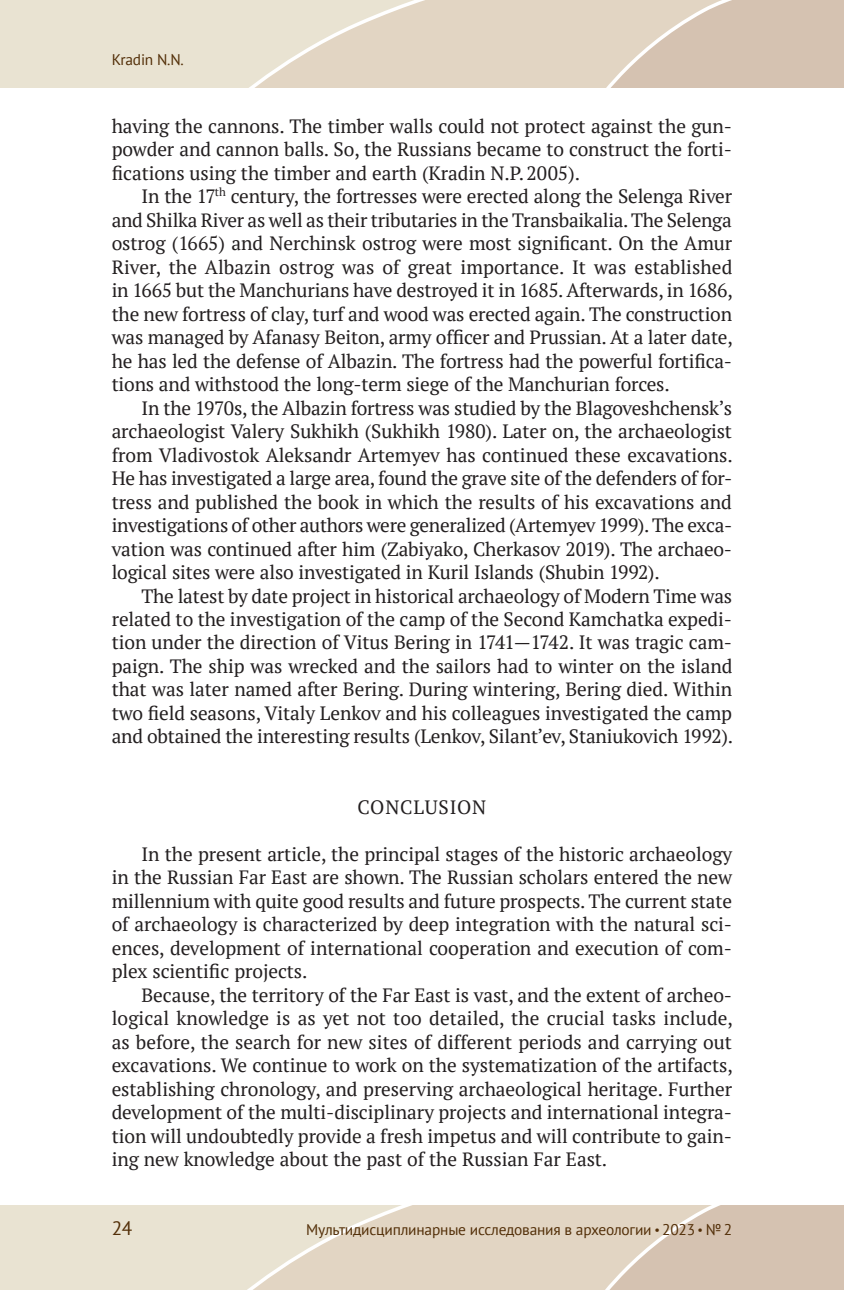
<style>
.page{position:relative;width:844px;height:1290px;background:#fff}
.page>*{position:absolute;margin:0;border:0;box-sizing:border-box;transform-origin:0 0}
.t1{font:19.25px/23.4px "PT Serif";letter-spacing:-.01em;color:#231f20;text-align:justify}
.t2{font:19.25px "PT Serif";letter-spacing:.04em;color:#231f20}
.t3{font:19.25px "PT Sans";color:#522e07}
.t4{font:15.4px "PT Sans";letter-spacing:-.015em;color:#522e07}
.s1{font-size:12.25px}
</style>
<div class="page">
<svg style="left:535px;top:0;width:308px;height:88px;background:#dacab9"></svg>
<svg style="left:0;top:0;width:535px;height:88px;background:#e6ddcc"></svg>
<svg style="left:535px;top:1205px;width:308px;height:85px;background:#dacab9"></svg>
<svg style="left:0;top:1205px;width:535px;height:85px;background:#e6ddcc"></svg>
<p class="t4" style="left:112px;top:50px;width:74px">Kradin N.N.</p>
<p class="t1" style="left:112px;top:114px;width:621px">having the cannons. The timber walls could not protect against the gun&shy;powder and cannon balls. So, the Russians became to construct the forti&shy;fications using the timber and earth (Kradin N.P.2005).</p>
<p class="t1" style="left:112px;top:184px;width:622px;text-indent:30px">In the 17<sup>th</sup> century, the fortresses were erected along the Selenga River and Shilka River as well as their tributaries in the Transbaikalia. The Selenga ostrog (1665) and Nerchinsk ostrog were most significant. On the Amur River, the Albazin ostrog was of great importance. It was established in 1665 but the Manchurians have destroyed it in 1685. Afterwards, in 1686, the new fortress of clay, turf and wood was erected again. The construction was managed by Afanasy Beiton, army officer and Prussian. At a later date, he has led the defense of Albazin. The fortress had the powerful fortifica&shy;tions and withstood the long-term siege of the Manchurian forces.</p>
<p class="t1" style="left:112px;top:396px;width:622px;text-indent:30px">In the 1970s, the Albazin fortress was studied by the Blagoveshchensk’s archaeologist Valery Sukhikh (Sukhikh 1980). Later on, the archaeologist from Vladivostok Aleksandr Artemyev has continued these excavations.<br>He has investigated a large area, found the grave site of the defenders of for&shy;tress and published the book in which the results of his excavations and investigations of other authors were generalized (Artemyev 1999). The exca&shy;vation was continued after him (Zabiyako, Cherkasov 2019). The archaeo&shy;logical sites were also investigated in Kuril Islands (Shubin 1992).</p>
<p class="t1" style="left:112px;top:584px;width:622px;text-indent:30px">The latest by date project in historical archaeology of Modern Time was related to the investigation of the camp of the Second Kamchatka expedi&shy;tion under the direction of Vitus Bering in 1741—1742. It was tragic cam&shy;paign. The ship was wrecked and the sailors had to winter on the island that was later named after Bering. During wintering, Bering died. Within two field seasons, Vitaly Lenkov and his colleagues investigated the camp and obtained the interesting results (Lenkov, Silant’ev, Staniukovich 1992).</p>
<p class="t2" style="left:357px;top:795px;width:130px">CONCLUSION</p>
<p class="t1" style="left:112px;top:842px;width:621px;text-indent:30px">In the present article, the principal stages of the historic archaeology in the Russian Far East are shown. The Russian scholars entered the new millennium with quite good results and future prospects. The current state of archaeology is characterized by deep integration with the natural sci&shy;ences, development of international cooperation and execution of com&shy;plex scientific projects.</p>
<p class="t1" style="left:112px;top:983px;width:622px;text-indent:30px">Because, the territory of the Far East is vast, and the extent of archeo&shy;logical knowledge is as yet not too detailed, the crucial tasks include, as before, the search for new sites of different periods and carrying out excavations. We continue to work on the systematization of the artifacts, establishing chronology, and preserving archaeological heritage. Further development of the multi-disciplinary projects and international integra&shy;tion will undoubtedly provide a fresh impetus and will contribute to gain&shy;ing new knowledge about the past of the Russian Far East.</p>
<p class="t3" style="left:112px;top:1216px;width:22px">24</p>
<p class="t4" style="left:306px;top:1220px;width:427px">Мультидисциплинарные исследования в археологии <span class="s1">•</span> 2023 <span class="s1">•</span> №2</p>
</div>
